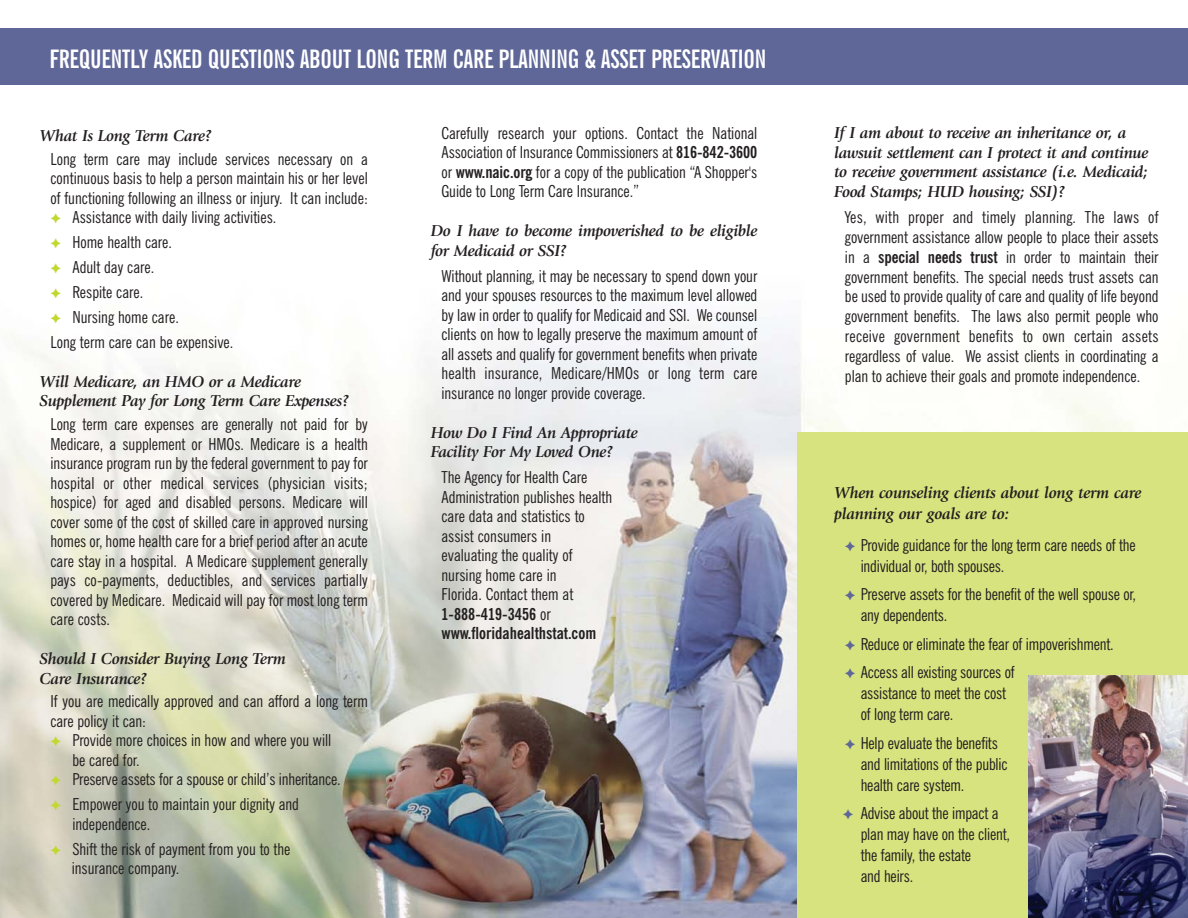
<style>
.page{position:relative;width:1188px;height:918px;background:#fff}
.page>*{position:absolute;margin:0;border:0;box-sizing:border-box;transform-origin:0 0}
.t1{font:700 extra-condensed 25.5px "News Gothic BT";letter-spacing:-.01em;color:#fff}
.t2{font:condensed 16.5px/19.5px "News Gothic BT";letter-spacing:-.005em;color:#231f20}
.t3{font:italic 700 16.5px/19.5px "Giovanni";letter-spacing:-.02em;color:#231f20}
.s1{color:#c1d82f}
.s2{font-weight:700}
.s3{color:#5f6799}
</style>
<div class="page">
<img style="left:0;top:320px;width:1134px;height:598px">
<div style="left:798px;top:432px;width:390px;height:486px;background:#d6e37e"></div>
<img style="left:1029px;top:675px;width:159px;height:243px">
<div style="left:0;top:29px;width:1188px;height:56px;background:#5f6799"></div>
<h1 class="t1" style="left:50px;top:49px;width:719px">FREQUENTLY ASKED QUESTIONS ABOUT LONG TERM CARE PLANNING &amp; ASSET PRESERVATION</h1>
<p class="t3" style="left:40px;top:127px;width:174px">What Is Long Term Care?</p>
<p class="t2" style="left:50px;top:151px;width:319px;text-align:justify">Long term care may include services necessary on a continuous basis to help a person maintain his or her level of functioning following an illness or injury. It can include: <span class="s1">✦</span> Assistance with daily living activities.</p>
<p class="t2" style="left:50px;top:232px;width:185px;line-height:24.9px"><span class="s1">✦</span> Home health care.<br><span class="s1">✦</span> Adult day care.<br><span class="s1">✦</span> Respite care.<br><span class="s1">✦</span> Nursing home care.<br>Long term care can be expensive.</p>
<p class="t3" style="left:40px;top:373px;width:311px">Will Medicare, an HMO or a Medicare<br>Supplement Pay for Long Term Care Expenses?</p>
<p class="t2" style="left:50px;top:416px;width:319px;text-align:justify">Long term care expenses are generally not paid for by Medicare, a supplement or HMOs. Medicare is a health insurance program run by the federal government to pay for hospital or other medical services (physician visits; hospice) for aged and disabled persons. Medicare will cover some of the cost of skilled care in approved nursing homes or, home health care for a brief period after an acute care stay in a hospital. A Medicare supplement generally pays co-payments, deductibles, and services partially covered by Medicare. Medicaid will pay for most long term care costs.</p>
<p class="t3" style="left:40px;top:650px;width:248px">Should I Consider Buying Long Term<br>Care Insurance?</p>
<p class="t2" style="left:50px;top:694px;width:319px">If you are medically approved and can afford a long term</p>
<p class="t2" style="left:50px;top:713px;width:97px">care policy it can:</p>
<p class="t2" style="left:50px;top:733px;width:282px"><span class="s1">✦</span> Provide more choices in how and where you will</p>
<p class="t2" style="left:72px;top:752px;width:69px">be cared for.</p>
<p class="t2" style="left:50px;top:772px;width:292px"><span class="s1">✦</span> Preserve assets for a spouse or child’s inheritance.</p>
<p class="t2" style="left:72px;top:797px;width:228px;text-indent:-22px"><span class="s1">✦</span> Empower you to maintain your dignity and independence.</p>
<p class="t2" style="left:72px;top:841px;width:220px;text-indent:-21px"><span class="s1">✦</span> Shift the risk of payment from you to the insurance company.</p>
<p class="t2" style="left:441px;top:125px;width:317px;text-align:justify">Carefully research your options. Contact the National Association of Insurance Commissioners at <span class="s2">816-842-3600 </span>or <span class="s2">www.naic.org</span> for a copy of the publication “A Shopper's Guide to Long Term Care Insurance.”</p>
<p class="t3" style="left:431px;top:222px;width:328px">Do I have to become impoverished to be eligible for Medicaid or SSI?</p>
<p class="t2" style="left:441px;top:268px;width:317px;text-align:justify">Without planning, it may be necessary to spend down your and your spouses resources to the maximum level allowed by law in order to qualify for Medicaid and SSI. We counsel clients on how to legally preserve the maximum amount of all assets and qualify for government benefits when private health insurance, Medicare/HMOs or long term care insurance no longer provide coverage.</p>
<p class="t3" style="left:431px;top:424px;width:209px">How Do I Find An Appropriate<br>Facility For My Loved One?</p>
<p class="t2" style="left:441px;top:469px;width:172px">The Agency for Health Care<br>Administration publishes health care data and statistics to assist consumers in<br>evaluating the quality of nursing home care in<br>Florida. Contact them at<br><span class="s2">1-888-419-3456</span> or <span class="s2">www.floridahealthstat.com</span></p>
<p class="t3" style="left:834px;top:125px;width:316px">If I am about to receive an inheritance or, a lawsuit settlement can I protect it and continue to receive government assistance (i.e. Medicaid; Food Stamps; HUD housing; SSI)?</p>
<p class="t2" style="left:845px;top:209px;width:315px;text-align:justify">Yes, with proper and timely planning. The laws of government assistance allow people to place their assets in a <span class="s2">special needs trust</span> in order to maintain their government benefits. The special needs trust assets can be used to provide quality of care and quality of life beyond government benefits. The laws also permit people who receive government benefits to own certain assets regardless of value. We assist clients in coordinating a plan to achieve their goals and promote independence.</p>
<p class="t3" style="left:834px;top:483px;width:309px;line-height:21px">When counseling clients about long term care planning our goals are to:</p>
<p class="t2" style="left:861px;top:536px;width:277px;line-height:21px;text-indent:-16px"><span class="s3">✦</span> Provide guidance for the long term care needs of the individual or, both spouses.</p>
<p class="t2" style="left:861px;top:586px;width:277px;line-height:21px;text-indent:-16px"><span class="s3">✦</span> Preserve assets for the benefit of the well spouse or, any dependents.</p>
<p class="t2" style="left:845px;top:631px;width:270px;line-height:28.5px"><span class="s3">✦</span> Reduce or eliminate the fear of impoverishment. <span class="s3">✦</span> Access all existing sources of</p>
<p class="t2" style="left:861px;top:685px;width:147px;line-height:21px">assistance to meet the cost of long term care.</p>
<p class="t2" style="left:861px;top:734px;width:148px;line-height:21px;text-indent:-16px"><span class="s3">✦</span> Help evaluate the benefits and limitations of the public health care system.</p>
<p class="t2" style="left:861px;top:805px;width:151px;line-height:21px;text-indent:-18px"><span class="s3">✦</span> Advise about the impact a plan may have on the client, the family, the estate<br>and heirs.</p>
</div>
